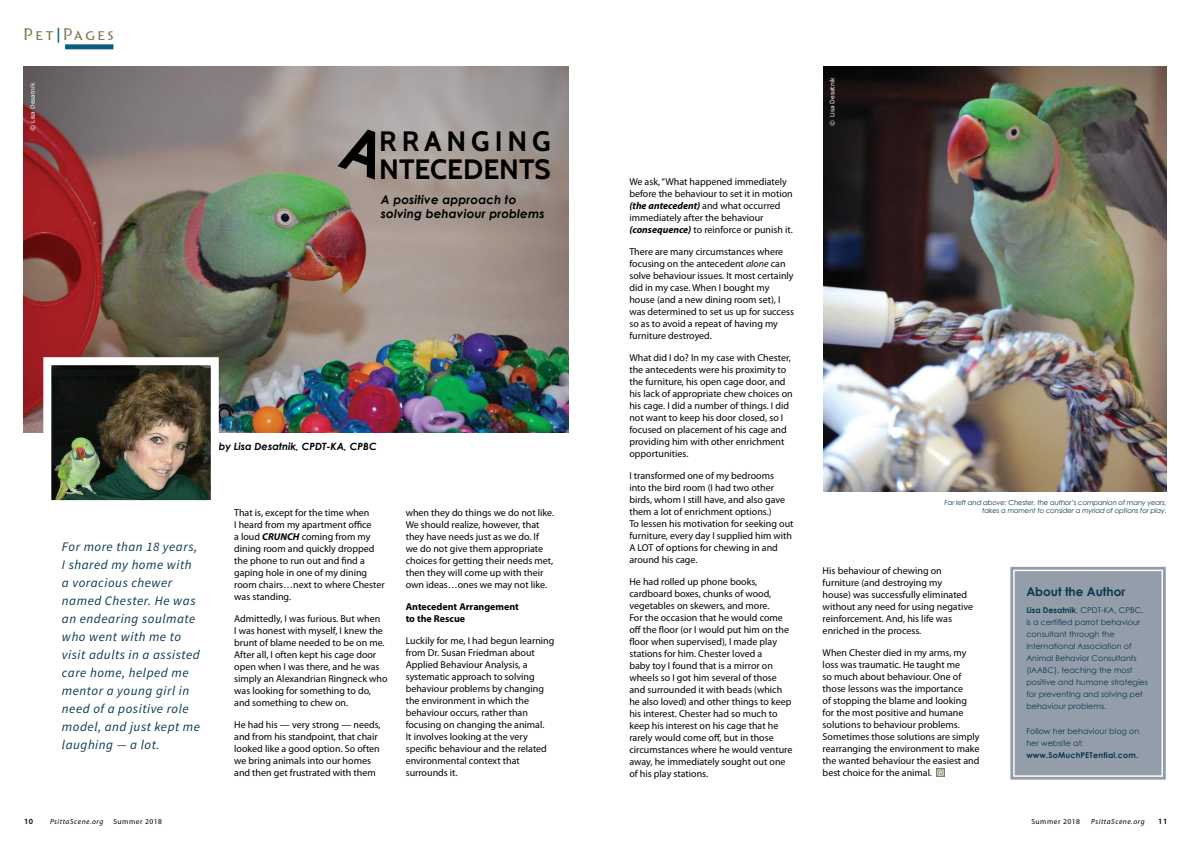
<style>
.page{position:relative;width:1191px;height:842px;background:#fff}
.page>*{position:absolute;margin:0;border:0;box-sizing:border-box;transform-origin:0 0}
.t1{font:700 28px/28px "Cabin";color:#000}
.t2{font:18px "Fritz Book SC";letter-spacing:.13em;color:#837c58}
.t3{font:italic 13px/18px "Source Sans Pro";letter-spacing:.04em;color:#06394e}
.t4{font:italic 700 12px/14px "Century Gothic";letter-spacing:.01em;color:#000}
.t5{font:700 12px "Century Gothic";color:#06394e}
.t6{font:10px/12px "Myriad Pro";color:#000}
.t7{font:700 10px/12px "Myriad Pro";color:#000}
.t8{font:italic 700 10px "Century Gothic";color:#000}
.t9{font:8px/12px "Century Gothic";color:#06394e}
.t10{font:700 8px "Century Gothic";letter-spacing:.02em;color:#06394e}
.t11{font:600 8px "Myriad Pro";color:#000}
.t12{font:italic 7.5px "Myriad Pro";letter-spacing:.07em;color:#000}
.t13{font:7.5px "Myriad Pro";letter-spacing:.07em;color:#000}
.t14{font:italic 7px/8.4px "Century Gothic";letter-spacing:-.02em;color:#06394e;text-align:right}
.t15{font:6px "Verdana";color:#fff}
.s1{font-size:22px;color:#085d81}
.s2{font-weight:700;font-style:italic}
.s3{font-style:italic}
.s4{font-weight:700}
</style>
<div class="page">
<div style="left:65px;top:44px;width:48px;height:5px;background:#085d81"></div>
<div style="left:1010px;top:566px;width:156px;height:214px;background:#949eaa"></div>
<div style="left:1014px;top:571px;width:147px;height:204px;border:1px solid #949eaa"></div>
<div style="left:1017px;top:574px;width:141px;height:198px;border:3px solid #949eaa"></div>
<img style="left:823px;top:67px;width:343px;height:425px">
<img style="left:24px;top:67px;width:545px;height:366px">
<svg style="left:937px;top:768px;width:8px;height:8px"></svg>
<img style="left:52px;top:366px;width:158px;height:133px">
<div style="left:43px;top:357px;width:176px;height:151px;border:8px solid #fff"></div>
<svg style="left:337px;top:124px;width:53px;height:56px;background:#aba09b"></svg>
<h2 class="t2" style="left:24px;top:24px;width:92px">Pet<span class="s1">|</span>Pages</h2>
<p class="t15" style="left:29px;top:131px;width:50px;rotate:-90deg">© Lisa Desatnik</p>
<h1 class="t1" style="left:379px;top:128px;width:173px">RRANGING<br>NTECEDENTS</h1>
<p class="t4" style="left:381px;top:192px;width:165px">A positive approach to solving behaviour problems</p>
<p class="t8" style="left:219px;top:440px;width:159px">by Lisa Desatnik, CPDT-KA, CPBC</p>
<p class="t3" style="left:62px;top:538px;width:140px">For more than 18 years,<br>I shared my home with a voracious chewer named Chester. He was an endearing soulmate who went with me to visit adults in a assisted care home, helped me mentor a young girl in need of a positive role model, and just kept me laughing — a lot.</p>
<p class="t6" style="left:234px;top:506px;width:152px">That is, except for the time when<br>I heard from my apartment office<br>a loud <span class="s2">CRUNCH</span> coming from my dining room and quickly dropped the phone to run out and find a gaping hole in one of my dining room chairs…next to where Chester was standing.</p>
<p class="t6" style="left:234px;top:612px;width:155px">Admittedly, I was furious. But when<br>I was honest with myself, I knew the brunt of blame needed to be on me.<br>After all, I often kept his cage door open when I was there, and he was simply an Alexandrian Ringneck who was looking for something to do, and something to chew on.</p>
<p class="t6" style="left:234px;top:718px;width:148px">He had his — very strong — needs, and from his standpoint, that chair looked like a good option. So often we bring animals into our homes and then get frustrated with them</p>
<p class="t6" style="left:406px;top:506px;width:150px">when they do things we do not like.<br>We should realize, however, that they have needs just as we do. If<br>we do not give them appropriate choices for getting their needs met, then they will come up with their own ideas…ones we may not like.</p>
<p class="t7" style="left:406px;top:600px;width:115px">Antecedent Arrangement to the Rescue</p>
<p class="t6" style="left:406px;top:634px;width:150px">Luckily for me, I had begun learning from Dr. Susan Friedman about<br>Applied Behaviour Analysis, a systematic approach to solving behaviour problems by changing the environment in which the behaviour occurs, rather than focusing on changing the animal.<br>It involves looking at the very specific behaviour and the related environmental context that surrounds it.</p>
<p class="t6" style="left:629px;top:176px;width:165px">We ask, “What happened immediately before the behaviour to set it in motion <span class="s2">(the antecedent)</span> and what occurred immediately after the behaviour <span class="s2">(consequence)</span> to reinforce or punish it.</p>
<p class="t6" style="left:629px;top:246px;width:166px">There are many circumstances where focusing on the antecedent <span class="s3">alone</span> can solve behaviour issues. It most certainly did in my case. When I bought my house (and a new dining room set), I was determined to set us up for success so as to avoid a repeat of having my furniture destroyed.</p>
<p class="t6" style="left:629px;top:352px;width:165px">What did I do? In my case with Chester, the antecedents were his proximity to the furniture, his open cage door, and his lack of appropriate chew choices on his cage. I did a number of things. I did not want to keep his door closed, so I focused on placement of his cage and providing him with other enrichment opportunities.</p>
<p class="t6" style="left:629px;top:470px;width:166px">I transformed one of my bedrooms<br>into the bird room (I had two other birds, whom I still have, and also gave them a lot of enrichment options.)<br>To lessen his motivation for seeking out furniture, every day I supplied him with A LOT of options for chewing in and around his cage.</p>
<p class="t6" style="left:629px;top:576px;width:164px">He had rolled up phone books, cardboard boxes, chunks of wood, vegetables on skewers, and more.<br>For the occasion that he would come off the floor (or I would put him on the floor when supervised), I made play stations for him. Chester loved a<br>baby toy I found that is a mirror on wheels so I got him several of those and surrounded it with beads (which he also loved) and other things to keep his interest. Chester had so much to keep his interest on his cage that he rarely would come off, but in those circumstances where he would venture away, he immediately sought out one of his play stations.</p>
<p class="t15" style="left:828px;top:126px;width:50px;rotate:-90deg">© Lisa Desatnik</p>
<p class="t14" style="left:944px;top:498px;width:224px">Far left and above: Chester, the author’s companion of many years, takes a moment to consider a myriad of options for play.</p>
<p class="t6" style="left:822px;top:565px;width:152px">His behaviour of chewing on furniture (and destroying my<br>house) was successfully eliminated without any need for using negative reinforcement. And, his life was enriched in the process.</p>
<p class="t6" style="left:822px;top:647px;width:158px">When Chester died in my arms, my loss was traumatic. He taught me<br>so much about behaviour. One of those lessons was the importance<br>of stopping the blame and looking for the most positive and humane solutions to behaviour problems.<br>Sometimes those solutions are simply rearranging the environment to make the wanted behaviour the easiest and best choice for the animal.</p>
<p class="t5" style="left:1026px;top:584px;width:100px">About the Author</p>
<p class="t9" style="left:1026px;top:604px;width:123px"><span class="s4">Lisa Desatnik</span>, CPDT-KA, CPBC, is a certified parrot behaviour consultant through the<br>International Association of<br>Animal Behavior Consultants (IAABC), teaching the most positive and humane strategies for preventing and solving pet behaviour problems.</p>
<p class="t9" style="left:1026px;top:725px;width:114px">Follow her behaviour blog on her website at:</p>
<p class="t10" style="left:1026px;top:750px;width:113px">www.SoMuchPETential.com.</p>
<p class="t11" style="left:24px;top:816px;width:11px">10</p>
<p class="t12" style="left:50px;top:817px;width:55px">PsittaScene.org</p>
<p class="t13" style="left:113px;top:817px;width:50px">Summer 2018</p>
<p class="t13" style="left:1031px;top:817px;width:50px">Summer 2018</p>
<p class="t12" style="left:1091px;top:816px;width:55px">PsittaScene.org</p>
<p class="t11" style="left:1158px;top:816px;width:11px">11</p>
</div>
